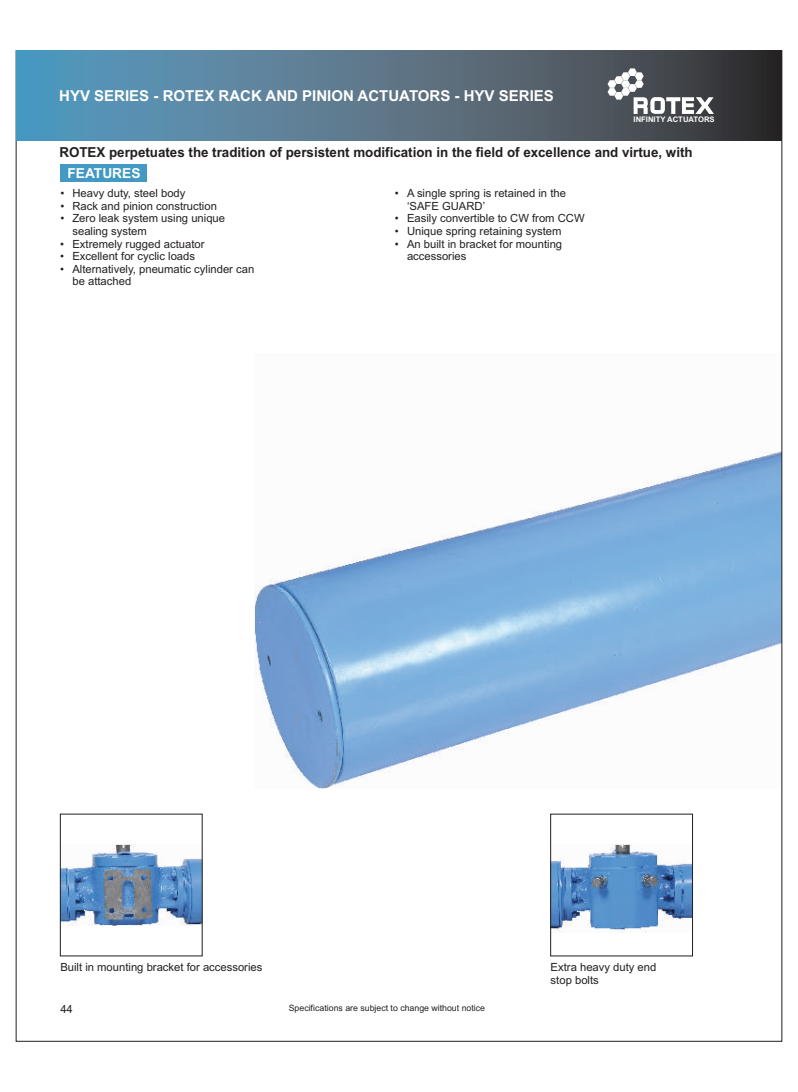
<style>
.page{position:relative;width:798px;height:1092px;background:#fff}
.page>*{position:absolute;margin:0;border:0;box-sizing:border-box;transform-origin:0 0}
.t1{font:700 15px "Arial";color:#fff}
.t2{font:700 13.75px "Arial";color:#231f20}
.t3{font:700 13.75px "Arial";color:#fff}
.t4{font:11.25px/12.6px "Arial";color:#231f20}
.t5{font:8.75px "Arial";color:#231f20}
.t6{font:700 7.62px "Arial";color:#fff}
</style>
<div class="page">
<img style="left:255px;top:452px;width:524px;height:336px">
<svg style="left:16px;top:51px;width:765px;height:89px;background:#537185"></svg>
<svg style="left:607px;top:68px;width:106px;height:46px"></svg>
<div style="left:60px;top:164px;width:87px;height:18px;background:#4399c2"></div>
<img style="left:62px;top:844px;width:138px;height:81px">
<img style="left:552px;top:844px;width:138px;height:88px">
<h1 class="t1" style="left:59px;top:90px;width:496px">HYV SERIES - ROTEX RACK AND PINION ACTUATORS - HYV SERIES</h1>
<p class="t6" style="left:633px;top:117px;width:82px">INFINITY ACTUATORS</p>
<p class="t2" style="left:59px;top:147px;width:634px">ROTEX perpetuates the tradition of persistent modification in the field of excellence and virtue, with</p>
<p class="t3" style="left:67px;top:168px;width:75px">FEATURES</p>
<p class="t4" style="left:60px;top:188px;width:127px">• Heavy duty, steel body</p>
<p class="t4" style="left:60px;top:200px;width:158px">• Rack and pinion construction</p>
<p class="t4" style="left:72px;top:213px;width:154px;text-indent:-12px">• Zero leak system using unique sealing system</p>
<p class="t4" style="left:60px;top:238px;width:146px">• Extremely rugged actuator</p>
<p class="t4" style="left:60px;top:251px;width:136px">• Excellent for cyclic loads</p>
<p class="t4" style="left:72px;top:263px;width:183px;text-indent:-12px">• Alternatively, pneumatic cylinder can be attached</p>
<p class="t4" style="left:407px;top:188px;width:160px;text-indent:-12px">• A single spring is retained in the ‘SAFE GUARD’</p>
<p class="t4" style="left:395px;top:213px;width:191px">• Easily convertible to CW from CCW</p>
<p class="t4" style="left:395px;top:226px;width:168px">• Unique spring retaining system</p>
<p class="t4" style="left:407px;top:238px;width:157px;text-indent:-12px">• An built in bracket for mounting accessories</p>
<p class="t4" style="left:60px;top:961px;width:203px">Built in mounting bracket for accessories</p>
<p class="t4" style="left:550px;top:961px;width:107px">Extra heavy duty end stop bolts</p>
<p class="t4" style="left:60px;top:1003px;width:14px">44</p>
<p class="t5" style="left:288px;top:1004px;width:198px">Specifications are subject to change without notice</p>
</div>
